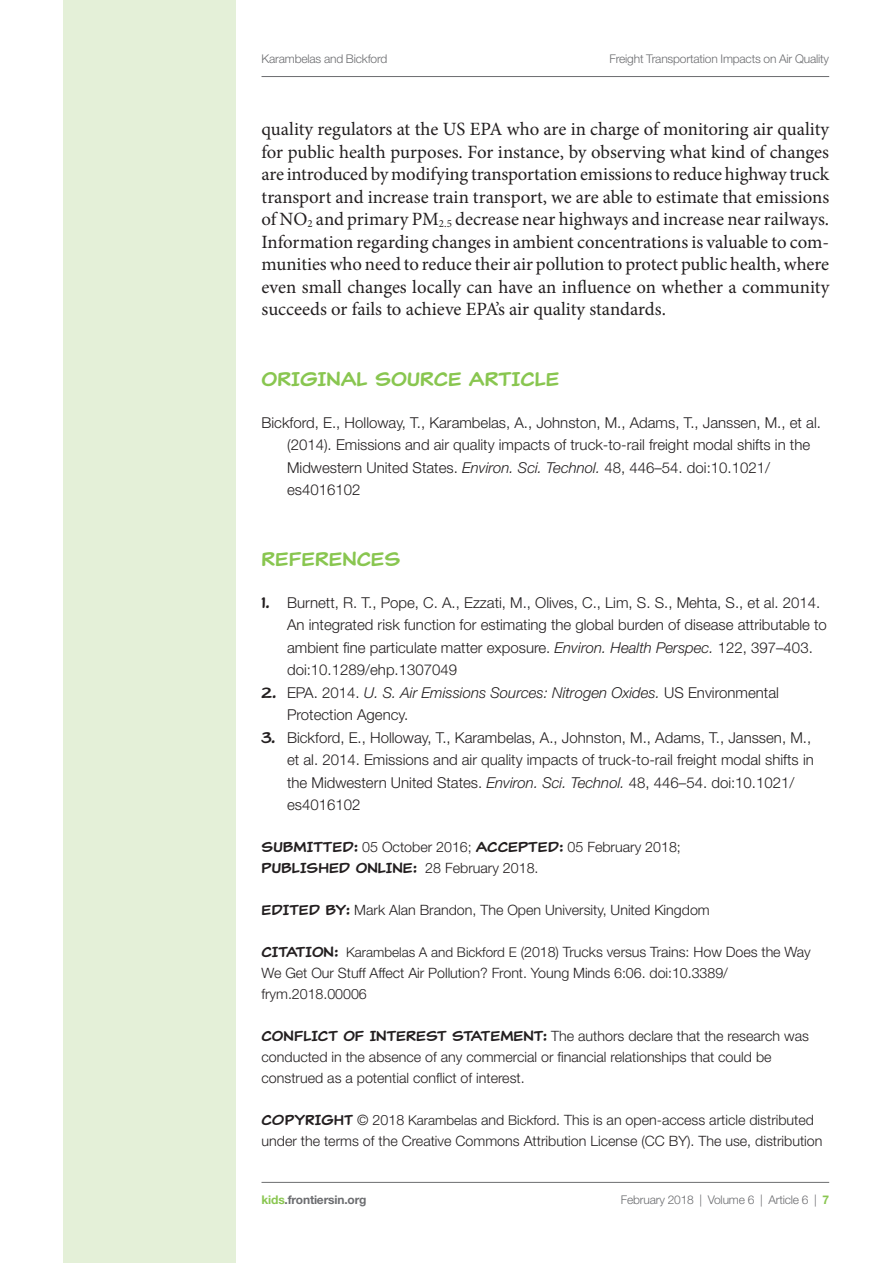
<style>
.page{position:relative;width:893px;height:1263px;background:#fff}
.page>*{position:absolute;margin:0;border:0;box-sizing:border-box;transform-origin:0 0}
.t1{font:19.5px "Classic Comic";color:#89c650}
.t2{font:18.75px/22.5px "Minion Pro";color:#231f20;text-align:justify}
.t3{font:300 15px/22.5px "Helvetica Neue LT Std";color:#231f20}
.t4{font:300 14.25px/21px "Helvetica Neue LT Std";color:#231f20}
.t5{font:14.25px "Classic Comic";color:#231f20}
.t6{font:300 12px "Helvetica Neue LT Std";letter-spacing:-.015em;color:#6c6d70}
.t7{font:700 12px "Helvetica Neue LT Std";color:#6c6d70}
.s1{font-style:italic}
.s2{font-family:"Classic Comic";font-weight:400}
.s3{font-family:"Helvetica Neue LT Std";font-weight:300}
.s4{font-size:13.5px}
.s5{color:#89c650}
.s6{font-weight:700;color:#89c650}
</style>
<div class="page">
<div style="left:64px;top:0;width:172px;height:1263px;background:#e4f0d8"></div>
<hr style="left:261px;top:76px;width:568px;height:1px;background:#6c6d70">
<hr style="left:261px;top:1182px;width:568px;height:1px;background:#6c6d70">
<p class="t6" style="left:261px;top:51px;width:127px">Karambelas and Bickford</p>
<p class="t6" style="left:609px;top:51px;width:221px">Freight Transportation Impacts on Air Quality</p>
<p class="t2" style="left:262px;top:118px;width:569px">quality regulators at the US EPA who are in charge of monitoring air quality for public health purposes. For instance, by observing what kind of changes are introduced by modifying transportation emissions to reduce highway truck transport and increase train transport, we are able to estimate that emissions of NO<sub>2</sub> and primary PM<sub>2.5</sub> decrease near highways and increase near railways.<br>Information regarding changes in ambient concentrations is valuable to com&shy;munities who need to reduce their air pollution to protect public health, where even small changes locally can have an influence on whether a community succeeds or fails to achieve EPA’s air quality standards.</p>
<h1 class="t1" style="left:262px;top:366px;width:130px">ORIGINAL SOU</h1>
<h1 class="t1" style="left:420px;top:366px;width:115px">RCE ARTICLE</h1>
<p class="t3" style="left:287px;top:411px;width:535px;text-indent:-26px">Bickford, E., Holloway, T., Karambelas, A., Johnston, M., Adams, T., Janssen, M., et al. (2014). Emissions and air quality impacts of truck-to-rail freight modal shifts in the Midwestern United States. <span class="s1">Environ. Sci. Technol.</span> 48, 446–54. doi:10.1021/ es4016102</p>
<h1 class="t1" style="left:262px;top:546px;width:28px">REFE</h1>
<h1 class="t1" style="left:315px;top:546px;width:29px">RENCES</h1>
<p class="t3" style="left:287px;top:591px;width:541px;text-indent:-26px"><span class="s2">1.</span> Burnett, R. T., Pope, C. A., Ezzati, M., Olives, C., Lim, S. S., Mehta, S., et al. 2014.<br>An integrated risk function for estimating the global burden of disease attributable to ambient fine particulate matter exposure. <span class="s1">Environ. Health Perspec.</span> 122, 397–403. doi:10.1289/ehp.1307049</p>
<p class="t3" style="left:287px;top:681px;width:493px;text-indent:-26px"><span class="s2">2.</span> EPA. 2014. <span class="s1">U. S. Air Emissions Sources: Nitrogen Oxides.</span> US Environmental<br>Protection Agency.</p>
<p class="t3" style="left:287px;top:726px;width:528px;text-indent:-26px"><span class="s2">3.</span> Bickford, E., Holloway, T., Karambelas, A., Johnston, M., Adams, T., Janssen, M., et al. 2014. Emissions and air quality impacts of truck-to-rail freight modal shifts in the Midwestern United States. <span class="s1">Environ. Sci. Technol.</span> 48, 446–54. doi:10.1021/ es4016102</p>
<p class="t4" style="left:262px;top:836px;width:421px"><span class="s2">SUBMITTED:</span> 05 October 2016; <span class="s2">ACCEPTED:</span> 05 February 2018;</p>
<p class="t5" style="left:262px;top:859px;width:279px">PUBLISHED ONLINE: <span class="s3">28 February 2018.</span></p>
<p class="t4" style="left:262px;top:899px;width:450px"><span class="s2">EDITED BY:</span> Mark Alan Brandon, The Open University, United Kingdom</p>
<p class="t5" style="left:262px;top:943px;width:27px">CITAT</p>
<p class="t4" style="left:262px;top:941px;width:551px;text-indent:44px"><span class="s2">ION:</span> <span class="s4">Karambelas A and Bickford E</span> (2018) Trucks versus Trains: How Does the Way<br>We Get Our Stuff Affect Air Pollution? Front. Young Minds 6:06. doi:10.3389/ frym.2018.00006</p>
<p class="t5" style="left:262px;top:1027px;width:241px">CONFLICT OF INTEREST STATEMEN</p>
<p class="t4" style="left:262px;top:1025px;width:549px;text-indent:272px"><span class="s2">T:</span> The authors declare that the research was conducted in the absence of any commercial or financial relationships that could be construed as a potential conflict of interest.</p>
<p class="t4" style="left:262px;top:1109px;width:562px"><span class="s2">COPYRIGHT</span> © 2018 <span class="s4">Karambelas</span> and <span class="s4">Bickford</span>. This is an open-access article distributed under the terms of the Creative Commons Attribution License (CC BY). The use, distribution</p>
<p class="t7" style="left:261px;top:1192px;width:107px"><span class="s5">kids</span>.frontiersin.org</p>
<p class="t6" style="left:621px;top:1192px;width:210px">February 2018 | Volume 6 | Article 6 | <span class="s6">7</span></p>
</div>
